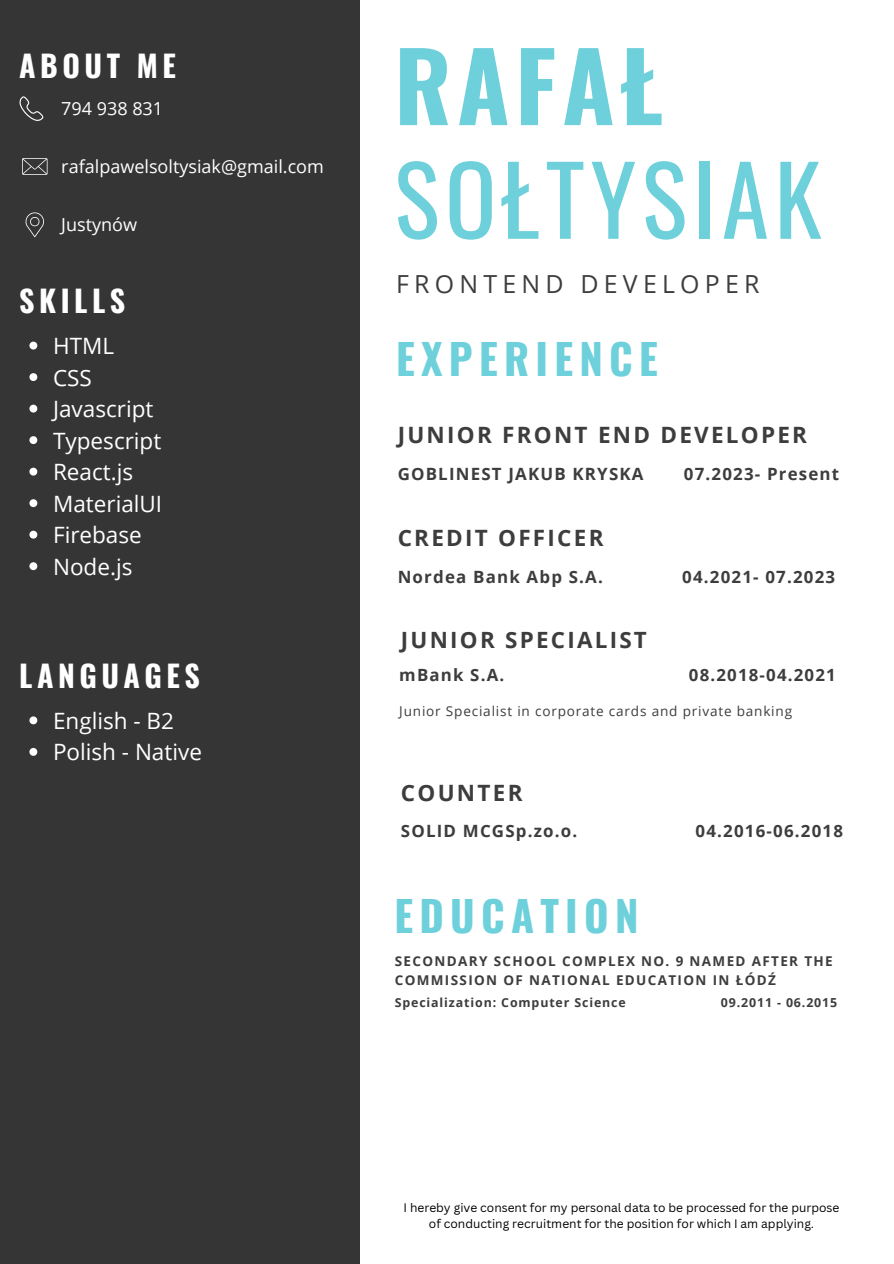
<style>
.page{position:relative;width:894px;height:1264px;background:#fff}
.page>*{position:absolute;margin:0;border:0;box-sizing:border-box;transform-origin:0 0}
.t1{font:95.1px/113.7px "Oswald";letter-spacing:.06em;color:#6dd0db}
.t2{font:700 41.85px "Oswald";letter-spacing:.15em;color:#6dd0db}
.t3{font:700 30px "Oswald";letter-spacing:.15em;color:#fff}
.t4{font:24.9px "Open Sans";letter-spacing:.21em;color:#3d3d3d}
.t5{font:22.5px "Open Sans";color:#fff}
.t6{font:700 22.5px "Open Sans";letter-spacing:.1em;color:#3d3d3d}
.t7{font:700 22.35px "Open Sans";letter-spacing:.1em;color:#3d3d3d}
.t8{font:18px "Open Sans";color:#fff}
.t9{font:700 16.95px "Open Sans";letter-spacing:.07em;color:#3d3d3d}
.t10{font:700 16.8px "Open Sans";letter-spacing:.07em;color:#3d3d3d}
.t11{font:700 13.5px/18.6px "Open Sans";letter-spacing:.1em;color:#3d3d3d}
.t12{font:13.5px "Open Sans";letter-spacing:.06em;color:#3d3d3d}
.t13{font:700 12.45px "Open Sans";letter-spacing:.07em;color:#3d3d3d}
.t14{font:12px/16px "Canva Sans";color:#000;text-align:center}
.s1{font-weight:700}
</style>
<div class="page">
<div style="left:0;top:0;width:359px;height:1263px;background:#353535"></div>
<svg style="left:22px;top:158px;width:26px;height:17px"></svg>
<svg style="left:26px;top:212px;width:18px;height:25px"></svg>
<svg style="left:19px;top:96px;width:25px;height:25px"></svg>
<svg style="left:29px;top:341px;width:8px;height:8px"></svg>
<svg style="left:29px;top:373px;width:8px;height:8px"></svg>
<svg style="left:29px;top:404px;width:8px;height:8px"></svg>
<svg style="left:29px;top:436px;width:8px;height:8px"></svg>
<svg style="left:29px;top:467px;width:8px;height:8px"></svg>
<svg style="left:29px;top:499px;width:8px;height:8px"></svg>
<svg style="left:29px;top:530px;width:8px;height:8px"></svg>
<svg style="left:29px;top:562px;width:8px;height:8px"></svg>
<svg style="left:29px;top:716px;width:8px;height:8px"></svg>
<svg style="left:29px;top:748px;width:8px;height:7px"></svg>
<p class="t3" style="left:19px;top:42px;width:158px">ABOUT ME</p>
<p class="t8" style="left:61px;top:96px;width:103px">794 938 831</p>
<p class="t8" style="left:61px;top:154px;width:264px">rafalpawelsoltysiak@gmail.com</p>
<h3 class="t8" style="left:61px;top:212px;width:77px">Justynów</h3>
<p class="t3" style="left:19px;top:278px;width:107px">SKILLS</p>
<p class="t5" style="left:53px;top:330px;width:62px">HTML</p>
<p class="t5" style="left:53px;top:361px;width:40px">CSS</p>
<p class="t5" style="left:53px;top:393px;width:102px">Javascript</p>
<h2 class="t5" style="left:53px;top:424px;width:110px">Typescript</h2>
<h4 class="t5" style="left:53px;top:456px;width:82px">React.js</h4>
<p class="t5" style="left:53px;top:487px;width:111px">MaterialUI</p>
<h4 class="t5" style="left:53px;top:519px;width:90px">Firebase</h4>
<p class="t5" style="left:53px;top:550px;width:81px">Node.js</p>
<h4 class="t3" style="left:19px;top:652px;width:182px">LANGUAGES</h4>
<p class="t5" style="left:53px;top:704px;width:122px">English - B2</p>
<p class="t5" style="left:53px;top:736px;width:150px">Polish - Native</p>
<p class="t1" style="left:394px;top:25px;width:428px"><span class="s1">RAFAŁ<br></span>SOŁTYSIAK</p>
<p class="t4" style="left:396px;top:266px;width:365px">FRONTEND DEVELOPER</p>
<p class="t2" style="left:396px;top:326px;width:263px">EXPERIENCE</p>
<h4 class="t6" style="left:397px;top:419px;width:411px">JUNIOR FRONT END DEVELOPER</h4>
<p class="t9" style="left:397px;top:462px;width:247px">GOBLINEST JAKUB KRYSKA</p>
<p class="t9" style="left:683px;top:462px;width:157px">07.2023- Present</p>
<h1 class="t6" style="left:397px;top:522px;width:207px">CREDIT OFFICER</h1>
<h3 class="t9" style="left:397px;top:564px;width:207px">Nordea Bank Abp S.A.</h3>
<h3 class="t9" style="left:682px;top:564px;width:154px">04.2021- 07.2023</h3>
<h3 class="t7" style="left:401px;top:624px;width:247px">JUNIOR SPECIALIST</h3>
<p class="t10" style="left:399px;top:663px;width:106px">mBank S.A.</p>
<p class="t10" style="left:688px;top:663px;width:148px">08.2018-04.2021</p>
<h5 class="t12" style="left:399px;top:701px;width:394px">Junior Specialist in corporate cards and private banking</h5>
<p class="t6" style="left:401px;top:776px;width:123px">COUNTER</p>
<p class="t9" style="left:401px;top:819px;width:178px">SOLID MCGSp.zo.o.</p>
<p class="t9" style="left:695px;top:819px;width:149px">04.2016-06.2018</p>
<p class="t2" style="left:394px;top:882px;width:245px">EDUCATION</p>
<p class="t11" style="left:394px;top:951px;width:439px">SECONDARY SCHOOL COMPLEX NO. 9 NAMED AFTER THE<br>COMMISSION OF NATIONAL EDUCATION IN ŁÓDŹ</p>
<p class="t13" style="left:394px;top:993px;width:232px">Specialization: Computer Science</p>
<p class="t13" style="left:720px;top:993px;width:118px">09.2011 - 06.2015</p>
<h2 class="t14" style="left:403px;top:1199px;width:437px">I hereby give consent for my personal data to be processed for the purpose of conducting recruitment for the position for which I am applying.</h2>
</div>
